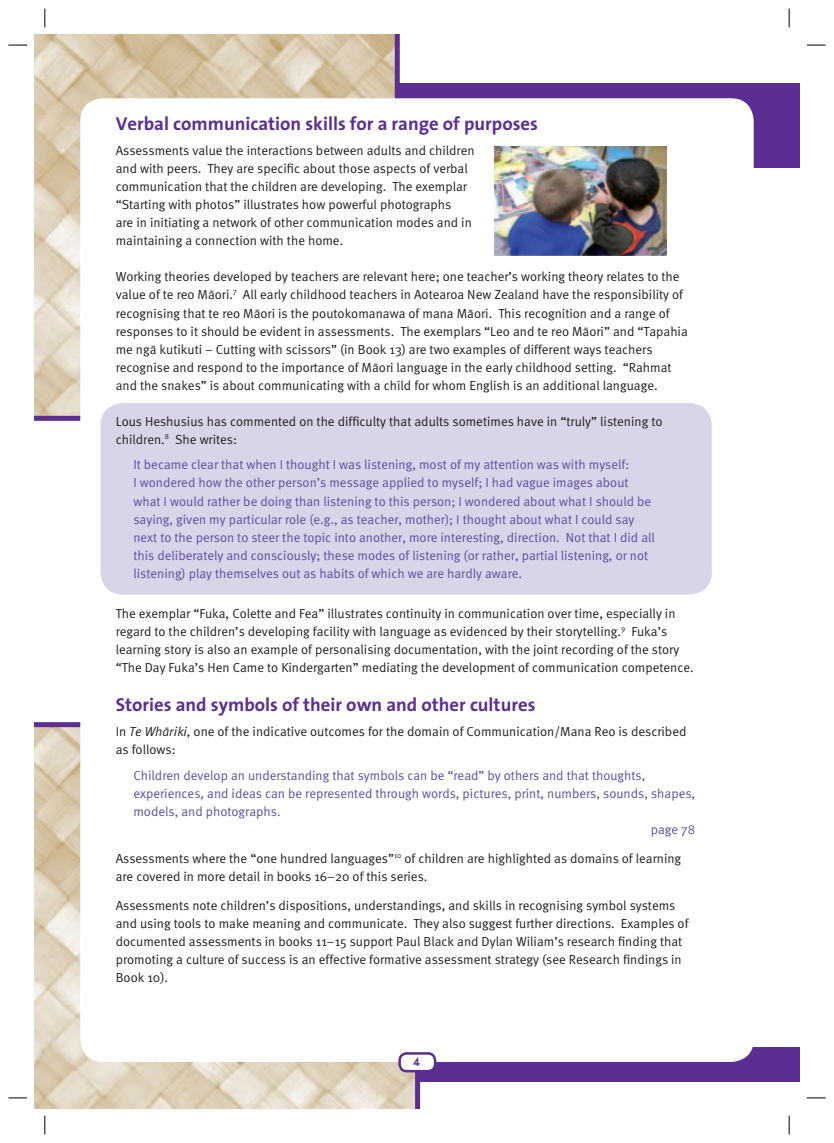
<style>
.page{position:relative;width:834px;height:1143px;background:#fff}
.page>*{position:absolute;margin:0;border:0;box-sizing:border-box;transform-origin:0 0}
.t1{font:18.75px "The Sans NZ Bold";color:#5b2e91}
.t2{font:13.12px/18.1px "Meta Normal NZ";color:#231f20}
.t3{font:13.12px/18.1px "Meta Normal NZ";color:#5d4fa1}
.t4{font:12.5px "B9 Macron";color:#5b2e91}
.s1{font-style:italic}
</style>
<div class="page">
<div style="left:373px;top:1047px;width:416px;height:34px;background:#5b2e91"></div>
<div style="left:380px;top:83px;width:409px;height:85px;background:#5b2e91"></div>
<svg style="left:34px;top:34px;width:366px;height:387px"></svg>
<svg style="left:34px;top:722px;width:386px;height:386px"></svg>
<div style="left:80px;top:98px;width:673px;height:963px;background:#fff;border-radius:23px"></div>
<div style="left:400px;top:1053px;width:35px;height:18px;background:#fff;border-radius:7px"></div>
<div style="left:398px;top:1052px;width:38px;height:20px;border:2px solid #5b2e91;border-radius:7px"></div>
<div style="left:789px;top:1047px;width:11px;height:34px;background:#5b2e91"></div>
<div style="left:789px;top:83px;width:11px;height:85px;background:#5b2e91"></div>
<div style="left:100px;top:403px;width:612px;height:191px;background:#dad4e9;border-radius:22px"></div>
<img style="left:495px;top:146px;width:171px;height:109px">
<svg style="left:8px;top:44px;width:19px;height:2px"></svg>
<svg style="left:807px;top:44px;width:18px;height:2px"></svg>
<svg style="left:8px;top:1097px;width:19px;height:1px"></svg>
<svg style="left:807px;top:1097px;width:18px;height:1px"></svg>
<svg style="left:44px;top:9px;width:2px;height:18px"></svg>
<svg style="left:44px;top:1115px;width:2px;height:19px"></svg>
<svg style="left:788px;top:9px;width:2px;height:18px"></svg>
<svg style="left:788px;top:1115px;width:2px;height:19px"></svg>
<h1 class="t1" style="left:116px;top:115px;width:424px">Verbal communication skills for a range of purposes</h1>
<p class="t2" style="left:116px;top:142px;width:360px">Assessments value the interactions between adults and children and with peers. They are specific about those aspects of verbal communication that the children are developing. The exemplar “Starting with photos” illustrates how powerful photographs<br>are in initiating a network of other communication modes and in maintaining a connection with the home.</p>
<p class="t2" style="left:116px;top:269px;width:574px">Working theories developed by teachers are relevant here; one teacher’s working theory relates to the value of te reo Màori.<sup>7</sup> All early childhood teachers in Aotearoa New Zealand have the responsibility of recognising that te reo Màori is the poutokomanawa of mana Màori. This recognition and a range of responses to it should be evident in assessments. The exemplars “Leo and te reo Màori” and “Tapahia me ngà kutikuti – Cutting with scissors” (in Book 13) are two examples of different ways teachers recognise and respond to the importance of Màori language in the early childhood setting. “Rahmat and the snakes” is about communicating with a child for whom English is an additional language.</p>
<p class="t2" style="left:116px;top:413px;width:548px">Lous Heshusius has commented on the difficulty that adults sometimes have in “truly” listening to children.<sup>8</sup> She writes:</p>
<p class="t3" style="left:133px;top:457px;width:523px">It became clear that when I thought I was listening, most of my attention was with myself:<br>I wondered how the other person’s message applied to myself; I had vague images about what I would rather be doing than listening to this person; I wondered about what I should be saying, given my particular role (e.g., as teacher, mother); I thought about what I could say next to the person to steer the topic into another, more interesting, direction. Not that I did all this deliberately and consciously; these modes of listening (or rather, partial listening, or not listening) play themselves out as habits of which we are hardly aware.</p>
<p class="t2" style="left:116px;top:605px;width:579px">The exemplar “Fuka, Colette and Fea” illustrates continuity in communication over time, especially in regard to the children’s developing facility with language as evidenced by their storytelling.<sup>9</sup> Fuka’s learning story is also an example of personalising documentation, with the joint recording of the story “The Day Fuka’s Hen Came to Kindergarten” mediating the development of communication competence.</p>
<h1 class="t1" style="left:116px;top:697px;width:421px">Stories and symbols of their own and other cultures</h1>
<p class="t2" style="left:116px;top:723px;width:572px">In <span class="s1">Te Whàriki</span>, one of the indicative outcomes for the domain of Communication/Mana Reo is described as follows:</p>
<p class="t3" style="left:133px;top:767px;width:513px">Children develop an understanding that symbols can be “read” by others and that thoughts,</p>
<p class="t3" style="left:133px;top:785px;width:563px">experiences, and ideas can be represented through words, pictures, print, numbers, sounds, shapes,</p>
<p class="t3" style="left:133px;top:803px;width:149px">models, and photographs.</p>
<p class="t3" style="left:651px;top:821px;width:46px">page 78</p>
<p class="t2" style="left:116px;top:850px;width:567px">Assessments where the “one hundred languages”<sup>10</sup> of children are highlighted as domains of learning are covered in more detail in books 16–20 of this series.</p>
<p class="t2" style="left:116px;top:897px;width:574px">Assessments note children’s dispositions, understandings, and skills in recognising symbol systems and using tools to make meaning and communicate. They also suggest further directions. Examples of documented assessments in books 11–15 support Paul Black and Dylan Wiliam’s research finding that promoting a culture of success is an effective formative assessment strategy (see Research findings in Book 10).</p>
<p class="t4" style="left:413px;top:1056px;width:10px">4</p>
</div>
